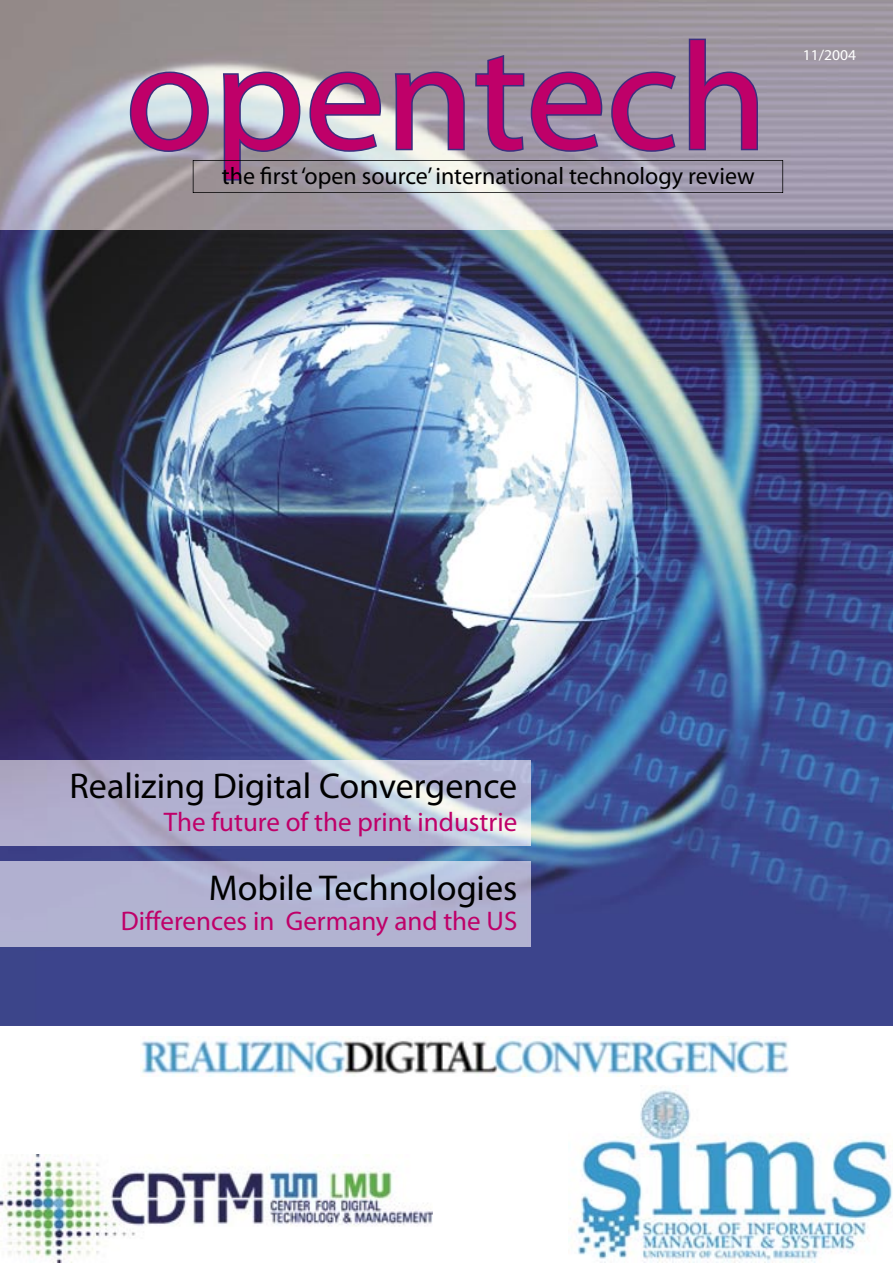
<style>
.page{position:relative;width:893px;height:1263px;background:#fff}
.page>*{position:absolute;margin:0;border:0;box-sizing:border-box;transform-origin:0 0}
.t1{font:153px "Myriad Pro";color:#bf0069;scale:1.05 1}
.t2{font:36px "Myriad Pro";color:#000}
.t3{font:27px "Myriad Pro";color:#bf0069}
.t4{font:24px "Myriad Pro";color:#000}
.t5{font:15px "Myriad Pro";color:#fff;scale:1.04 1}
</style>
<div class="page">
<img style="left:0;top:0;width:893px;height:1026px">
<img style="left:569px;top:1088px;width:323px;height:175px">
<img style="left:140px;top:1036px;width:649px;height:41px">
<svg style="left:128px;top:37px;width:655px;height:156px;background:#a09baa"></svg>
<img style="left:0;top:760px;width:530px;height:85px">
<img style="left:0;top:862px;width:530px;height:85px">
<img style="left:0;top:1155px;width:432px;height:108px">
<h1 class="t1" style="left:125px;top:14px;width:613px">opentech</h1>
<p class="t4" style="left:222px;top:163px;width:534px">the first ‘open source’ international technology review</p>
<p class="t5" style="left:803px;top:47px;width:53px">11/2004</p>
<h2 class="t2" style="left:69px;top:767px;width:449px">Realizing Digital Convergence</h2>
<p class="t3" style="left:164px;top:807px;width:355px">The future of the print industrie</p>
<h2 class="t2" style="left:209px;top:868px;width:310px">Mobile Technologies</h2>
<p class="t3" style="left:121px;top:906px;width:398px">Differences in Germany and the US</p>
</div>
